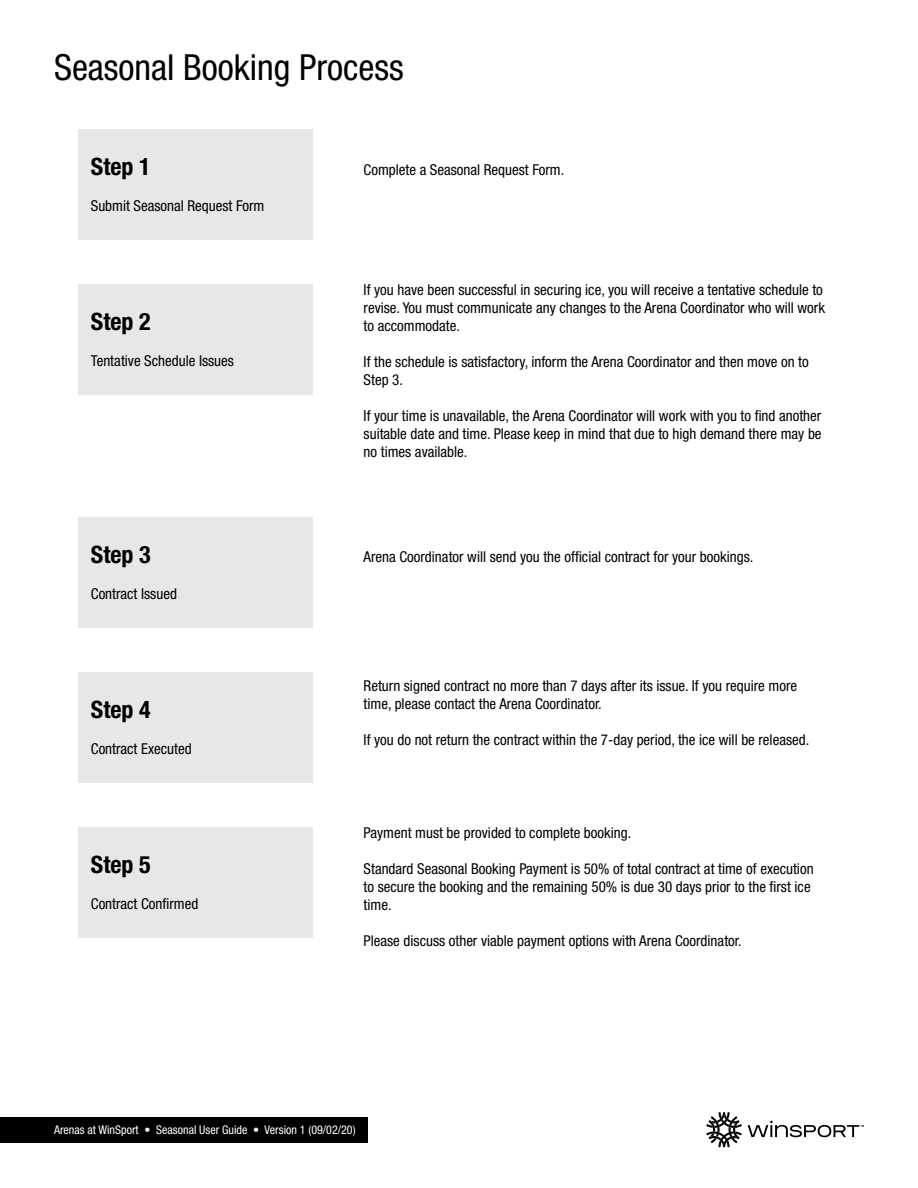
<style>
.page{position:relative;width:918px;height:1188px;background:#fff}
.page>*{position:absolute;margin:0;border:0;box-sizing:border-box;transform-origin:0 0}
.t1{font:condensed 36px "Helvetica Neue LT Pro";color:#000}
.t2{font:700 condensed 24px "Helvetica Neue LT Pro";color:#000}
.t3{font:condensed 15px/18px "Helvetica Neue LT Pro";color:#000}
.t4{font:condensed 12px "Helvetica Neue LT Pro";color:#fff}
</style>
<div class="page">
<div style="left:0;top:1117px;width:367px;height:25px;background:#000"></div>
<svg style="left:706px;top:1112px;width:36px;height:35px"></svg>
<svg style="left:748px;top:1121px;width:116px;height:16px"></svg>
<div style="left:78px;top:130px;width:234px;height:110px;background:#e6e7e8"></div>
<div style="left:78px;top:285px;width:234px;height:110px;background:#e6e7e8"></div>
<div style="left:78px;top:517px;width:234px;height:110px;background:#e6e7e8"></div>
<div style="left:78px;top:672px;width:234px;height:110px;background:#e6e7e8"></div>
<div style="left:78px;top:827px;width:234px;height:111px;background:#e6e7e8"></div>
<h1 class="t1" style="left:54px;top:46px;width:351px">Seasonal Booking Process</h1>
<h2 class="t2" style="left:91px;top:152px;width:61px">Step 1</h2>
<p class="t3" style="left:91px;top:197px;width:175px">Submit Seasonal Request Form</p>
<h2 class="t2" style="left:91px;top:307px;width:61px">Step 2</h2>
<p class="t3" style="left:91px;top:352px;width:145px">Tentative Schedule Issues</p>
<h2 class="t2" style="left:91px;top:540px;width:61px">Step 3</h2>
<p class="t3" style="left:91px;top:584px;width:88px">Contract Issued</p>
<h2 class="t2" style="left:91px;top:695px;width:61px">Step 4</h2>
<p class="t3" style="left:91px;top:740px;width:102px">Contract Executed</p>
<h2 class="t2" style="left:91px;top:850px;width:61px">Step 5</h2>
<p class="t3" style="left:91px;top:895px;width:109px">Contract Confirmed</p>
<p class="t3" style="left:364px;top:161px;width:202px">Complete a Seasonal Request Form.</p>
<p class="t3" style="left:364px;top:281px;width:463px">If you have been successful in securing ice, you will receive a tentative schedule to revise. You must communicate any changes to the Arena Coordinator who will work to accommodate.</p>
<p class="t3" style="left:364px;top:353px;width:447px">If the schedule is satisfactory, inform the Arena Coordinator and then move on to<br>Step 3.</p>
<p class="t3" style="left:364px;top:407px;width:459px;text-align:justify">If your time is unavailable, the Arena Coordinator will work with you to find another suitable date and time. Please keep in mind that due to high demand there may be no times available.</p>
<p class="t3" style="left:364px;top:548px;width:391px">Arena Coordinator will send you the official contract for your bookings.</p>
<p class="t3" style="left:364px;top:676px;width:435px">Return signed contract no more than 7 days after its issue. If you require more time, please contact the Arena Coordinator.</p>
<p class="t3" style="left:364px;top:730px;width:447px">If you do not return the contract within the 7-day period, the ice will be released.</p>
<p class="t3" style="left:364px;top:824px;width:269px">Payment must be provided to complete booking.</p>
<p class="t3" style="left:364px;top:860px;width:452px">Standard Seasonal Booking Payment is 50% of total contract at time of execution to secure the booking and the remaining 50% is due 30 days prior to the first ice time.</p>
<p class="t3" style="left:364px;top:932px;width:380px">Please discuss other viable payment options with Arena Coordinator.</p>
<p class="t4" style="left:54px;top:1123px;width:303px">Arenas at WinSport • Seasonal User Guide • Version 1 (09/02/20)</p>
</div>
